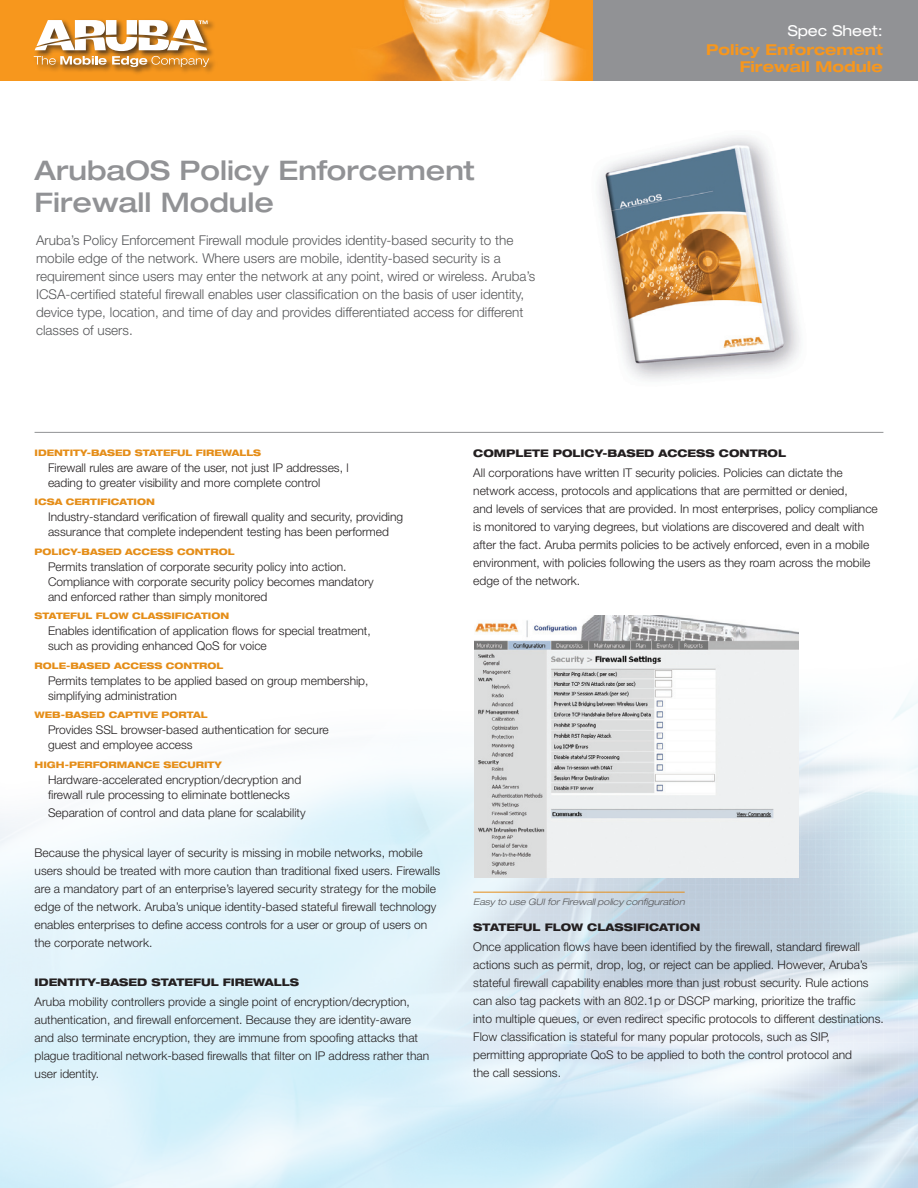
<style>
.page{position:relative;width:918px;height:1188px;background:#fff}
.page>*{position:absolute;margin:0;border:0;box-sizing:border-box;transform-origin:0 0}
.Product_Title-front{font:500 expanded 27px/32.4px "Helvetica Neue";color:#919295}
.Spec_Sheet_title{font:700 expanded 15px/16.5px "Helvetica Neue";color:#f7971d;text-align:right}
.Spec_Sheet{font:expanded 15px "Helvetica Neue";color:#fff}
.IntroText-front{font:300 13.5px/18px "Helvetica Neue";color:#57585a}
.Body_text-8_12_125{font:300 12px/18px "Helvetica Neue";color:#231f20}
.Features_text-front{font:300 12px/15px "Helvetica Neue";color:#231f20}
.Headings-7pt{font:800 expanded 10.5px "Helvetica Neue";color:#231f20}
.Features_titles-6_pt{font:800 expanded 9px "Helvetica Neue";color:#e58e19}
.t1{font:italic 300 expanded 9px "Helvetica Neue";color:#57585a}
</style>
<div class="page">
<img style="left:599px;top:137px;width:201px;height:243px">
<div style="left:380px;top:0;width:538px;height:81px;background:#919295"></div>
<div style="left:0;top:0;width:385px;height:81px;background:#f7971d"></div>
<div style="left:32px;top:17px;width:185px;height:59px;background:#231f20;opacity:.75"></div>
<svg style="left:34px;top:20px;width:175px;height:47px;background:#dcb584"></svg>
<img style="left:373px;top:0;width:220px;height:81px">
<hr style="left:35px;top:432px;width:848px;height:1px;background:#919295">
<hr style="left:473px;top:892px;width:212px;height:1px;background:#e58e19">
<img style="left:474px;top:616px;width:324px;height:262px">
<p class="Product_Title-front" style="left:35px;top:153px;width:442px">ArubaOS Policy Enforcement<br>Firewall Module</p>
<p class="IntroText-front" style="left:36px;top:231px;width:501px">Aruba’s Policy Enforcement Firewall module provides identity-based security to the mobile edge of the network. Where users are mobile, identity-based security is a requirement since users may enter the network at any point, wired or wireless. Aruba’s ICSA-certified stateful firewall enables user classification on the basis of user identity, device type, location, and time of day and provides differentiated access for different classes of users.</p>
<p class="Spec_Sheet" style="left:788px;top:22px;width:97px">Spec Sheet:</p>
<p class="Spec_Sheet_title" style="left:706px;top:41px;width:178px">Policy Enforcement<br>Firewall Module</p>
<p class="Features_titles-6_pt" style="left:35px;top:447px;width:228px">IDENTITY-BASED STATEFUL FIREWALLS</p>
<p class="Features_text-front" style="left:48px;top:460px;width:302px">Firewall rules are aware of the user, not just IP addresses, l eading to greater visibility and more complete control</p>
<p class="Features_titles-6_pt" style="left:35px;top:496px;width:122px">ICSA CERTIFICATION</p>
<p class="Features_text-front" style="left:48px;top:509px;width:357px">Industry-standard verification of firewall quality and security, providing assurance that complete independent testing has been performed</p>
<p class="Features_titles-6_pt" style="left:35px;top:546px;width:201px">POLICY-BASED ACCESS CONTROL</p>
<p class="Features_text-front" style="left:48px;top:559px;width:327px">Permits translation of corporate security policy into action.<br>Compliance with corporate security policy becomes mandatory and enforced rather than simply monitored</p>
<p class="Features_titles-6_pt" style="left:35px;top:610px;width:196px">STATEFUL FLOW CLASSIFICATION</p>
<p class="Features_text-front" style="left:48px;top:623px;width:324px">Enables identification of application flows for special treatment, such as providing enhanced QoS for voice</p>
<p class="Features_titles-6_pt" style="left:35px;top:660px;width:190px">ROLE-BASED ACCESS CONTROL</p>
<p class="Features_text-front" style="left:48px;top:673px;width:322px">Permits templates to be applied based on group membership, simplifying administration</p>
<p class="Features_titles-6_pt" style="left:35px;top:709px;width:175px">WEB-BASED CAPTIVE PORTAL</p>
<p class="Features_text-front" style="left:48px;top:722px;width:282px">Provides SSL browser-based authentication for secure guest and employee access</p>
<p class="Features_titles-6_pt" style="left:35px;top:759px;width:189px">HIGH-PERFORMANCE SECURITY</p>
<p class="Features_text-front" style="left:48px;top:772px;width:255px">Hardware-accelerated encryption/decryption and firewall rule processing to eliminate bottlenecks</p>
<p class="Features_text-front" style="left:48px;top:805px;width:259px">Separation of control and data plane for scalability</p>
<p class="Body_text-8_12_125" style="left:35px;top:843px;width:407px">Because the physical layer of security is missing in mobile networks, mobile users should be treated with more caution than traditional fixed users. Firewalls are a mandatory part of an enterprise’s layered security strategy for the mobile edge of the network. Aruba’s unique identity-based stateful firewall technology enables enterprises to define access controls for a user or group of users on the corporate network.</p>
<p class="Headings-7pt" style="left:35px;top:976px;width:266px">IDENTITY-BASED STATEFUL FIREWALLS</p>
<p class="Body_text-8_12_125" style="left:35px;top:993px;width:396px">Aruba mobility controllers provide a single point of encryption/decryption, authentication, and firewall enforcement. Because they are identity-aware and also terminate encryption, they are immune from spoofing attacks that plague traditional network-based firewalls that filter on IP address rather than user identity.</p>
<p class="Headings-7pt" style="left:473px;top:447px;width:314px">COMPLETE POLICY-BASED ACCESS CONTROL</p>
<p class="Body_text-8_12_125" style="left:473px;top:464px;width:406px">All corporations have written IT security policies. Policies can dictate the network access, protocols and applications that are permitted or denied,<br>and levels of services that are provided. In most enterprises, policy compliance is monitored to varying degrees, but violations are discovered and dealt with after the fact. Aruba permits policies to be actively enforced, even in a mobile environment, with policies following the users as they roam across the mobile edge of the network.</p>
<p class="t1" style="left:473px;top:897px;width:213px">Easy to use GUI for Firewall policy configuration</p>
<p class="Headings-7pt" style="left:473px;top:921px;width:229px">STATEFUL FLOW CLASSIFICATION</p>
<p class="Body_text-8_12_125" style="left:473px;top:938px;width:412px">Once application flows have been identified by the firewall, standard firewall actions such as permit, drop, log, or reject can be applied. However, Aruba’s stateful firewall capability enables more than just robust security. Rule actions can also tag packets with an 802.1p or DSCP marking, prioritize the traffic<br>into multiple queues, or even redirect specific protocols to different destinations.<br>Flow classification is stateful for many popular protocols, such as SIP, permitting appropriate QoS to be applied to both the control protocol and<br>the call sessions.</p>
</div>
